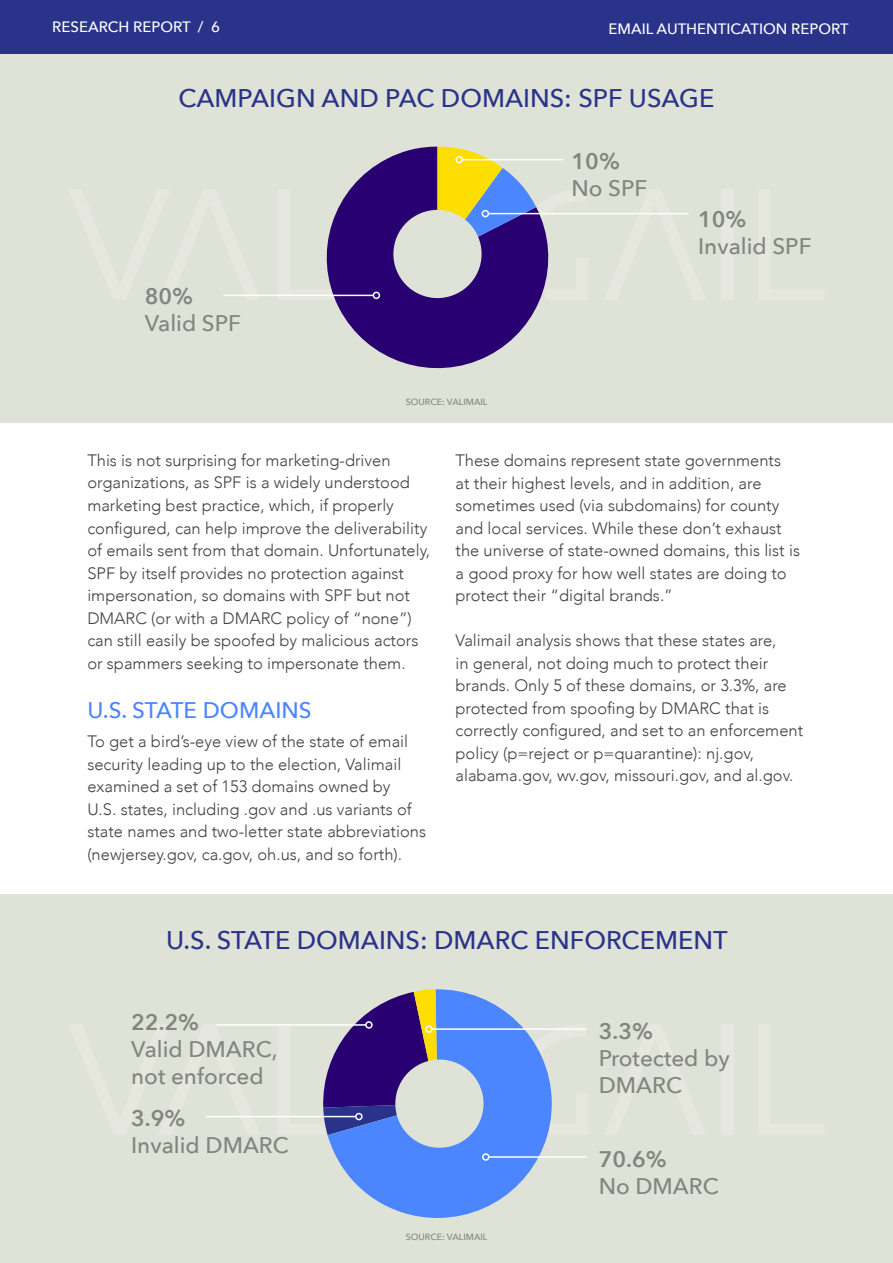
<style>
.page{position:relative;width:893px;height:1263px;background:#fff}
.page>*{position:absolute;margin:0;border:0;box-sizing:border-box;transform-origin:0 0}
.t1{font:500 25.5px "Avenir Next";color:#29338a}
.t2{font:500 22.5px/27px "Avenir Next";color:#828580}
.t3{font:600 22.5px "Avenir Next";color:#828580}
.t4{font:500 22.5px "Avenir Next";color:#4b86ff}
.t5{font:300 16.5px/22.5px "Avenir";color:#414042}
.t6{font:500 15px "Avenir Next";color:#fff}
.t7{font:500 9px "Avenir Next";color:#828580}
</style>
<div class="page">
<div style="left:0;top:894px;width:893px;height:369px;background:#dfe2d6"></div>
<div style="left:722px;top:1024px;width:12px;height:111px;background:#e6e8df"></div>
<div style="left:0;top:54px;width:893px;height:369px;background:#dfe2d6"></div>
<svg style="left:278px;top:294px;width:33px;height:3px"></svg>
<div style="left:722px;top:189px;width:12px;height:111px;background:#e6e8df"></div>
<svg style="left:604px;top:212px;width:85px;height:3px"></svg>
<svg style="left:334px;top:1153px;width:207px;height:65px;fill:#4b86ff"></svg>
<svg style="left:311px;top:158px;width:228px;height:211px;fill:#280071"></svg>
<hr style="left:223px;top:295px;width:150px;height:1px;background:#fff">
<div style="left:373px;top:292px;width:7px;height:7px;border:2px solid #fff;border-radius:50%"></div>
<hr style="left:216px;top:1024px;width:150px;height:2px;background:#fff">
<hr style="left:206px;top:1116px;width:150px;height:1px;background:#fff">
<hr style="left:489px;top:1156px;width:98px;height:2px;background:#fff">
<div style="left:482px;top:1153px;width:8px;height:8px;border:2px solid #fff;border-radius:50%"></div>
<svg style="left:388px;top:147px;width:200px;height:156px"></svg>
<hr style="left:488px;top:213px;width:200px;height:1px;background:#fff">
<div style="left:482px;top:210px;width:7px;height:7px;border:2px solid #fff;border-radius:50%"></div>
<svg style="left:278px;top:989px;width:309px;height:164px"></svg>
<div style="left:0;top:0;width:893px;height:54px;background:#29338a"></div>
<p class="t6" style="left:52px;top:14px;width:169px">RESEARCH REPORT / 6</p>
<p class="t6" style="left:608px;top:16px;width:242px">EMAIL AUTHENTICATION REPORT</p>
<h1 class="t1" style="left:179px;top:76px;width:537px">CAMPAIGN AND PAC DOMAINS: SPF USAGE</h1>
<h2 class="t3" style="left:145px;top:277px;width:50px">80%</h2>
<h2 class="t2" style="left:145px;top:309px;width:98px">Valid SPF</h2>
<p class="t7" style="left:406px;top:395px;width:83px">SOURCE: VALIMAIL</p>
<h2 class="t3" style="left:572px;top:142px;width:50px">10%</h2>
<h2 class="t2" style="left:572px;top:174px;width:77px">No SPF</h2>
<h2 class="t3" style="left:698px;top:199px;width:50px">10%</h2>
<h2 class="t2" style="left:698px;top:232px;width:115px">Invalid SPF</h2>
<p class="t5" style="left:87px;top:449px;width:344px">This is not surprising for marketing-driven organizations, as SPF is a widely understood marketing best practice, which, if properly configured, can help improve the deliverability of emails sent from that domain. Unfortunately, SPF by itself provides no protection against impersonation, so domains with SPF but not DMARC (or with a DMARC policy of “none”) can still easily be spoofed by malicious actors or spammers seeking to impersonate them.</p>
<h2 class="t4" style="left:87px;top:691px;width:226px">U.S. STATE DOMAINS</h2>
<p class="t5" style="left:87px;top:730px;width:340px">To get a bird’s-eye view of the state of email security leading up to the election, Valimail examined a set of 153 domains owned by<br>U.S. states, including .gov and .us variants of state names and two-letter state abbreviations (newjersey.gov, ca.gov, oh.us, and so forth).</p>
<p class="t5" style="left:455px;top:449px;width:346px">These domains represent state governments<br>at their highest levels, and in addition, are sometimes used (via subdomains) for county and local services. While these don’t exhaust the universe of state-owned domains, this list is a good proxy for how well states are doing to protect their “digital brands.”</p>
<p class="t5" style="left:455px;top:629px;width:349px">Valimail analysis shows that these states are,<br>in general, not doing much to protect their brands. Only 5 of these domains, or 3.3%, are protected from spoofing by DMARC that is correctly configured, and set to an enforcement policy (p=reject or p=quarantine): nj.gov, alabama.gov, wv.gov, missouri.gov, and al.gov.</p>
<h1 class="t1" style="left:166px;top:918px;width:563px">U.S. STATE DOMAINS: DMARC ENFORCEMENT</h1>
<h2 class="t3" style="left:131px;top:1002px;width:69px">22.2%</h2>
<h2 class="t2" style="left:131px;top:1034px;width:148px">Valid DMARC, not enforced</h2>
<h2 class="t3" style="left:131px;top:1099px;width:56px">3.9%</h2>
<h2 class="t2" style="left:131px;top:1131px;width:159px">Invalid DMARC</h2>
<p class="t7" style="left:406px;top:1229px;width:83px">SOURCE: VALIMAIL</p>
<h2 class="t3" style="left:599px;top:1012px;width:56px">3.3%</h2>
<h2 class="t2" style="left:599px;top:1044px;width:133px">Protected by<br>DMARC</h2>
<h2 class="t3" style="left:599px;top:1139px;width:69px">70.6%</h2>
<h2 class="t2" style="left:599px;top:1172px;width:121px">No DMARC</h2>
</div>
